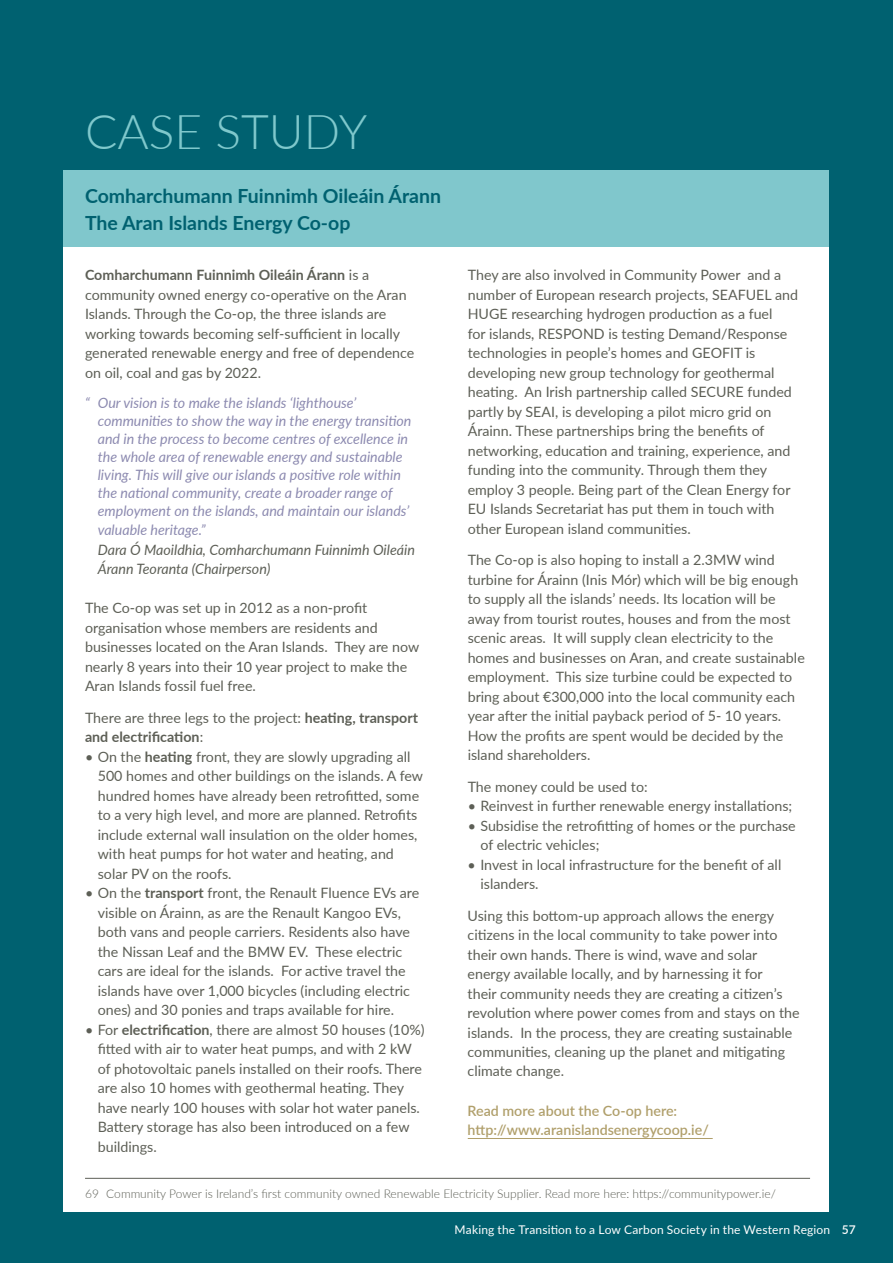
<style>
.page{position:relative;width:893px;height:1263px;background:#006170}
.page>*{position:absolute;margin:0;border:0;box-sizing:border-box;transform-origin:0 0}
.t1{font:300 48px "Lato";color:#7fc8cc}
.t2{font:700 19.5px/27px "Lato";color:#006170}
.t3{font:14.25px/19.5px "Lato";color:#5d5f56}
.t4{font:italic 14.25px/18px "Lato";color:#8c8ab0}
.t5{font:italic 14.25px/19.5px "Lato";color:#5d5f56}
.t6{font:700 14.25px/19.5px "Lato";color:#5d5f56}
.t7{font:600 14.25px/19.5px "Lato";color:#b09f6b}
.t8{font:300 12px "Lato";color:#5d5f56}
.t9{font:12px "Lato";letter-spacing:.015em;color:#fff}
.s1{font-weight:700}
.s2{font-weight:400}
.s3{font-weight:600}
</style>
<div class="page">
<div style="left:64px;top:170px;width:765px;height:1042px;background:#fff"></div>
<div style="left:64px;top:170px;width:765px;height:77px;background:#80c7cc"></div>
<hr style="left:468px;top:1138px;width:245px;height:1px;background:#b09f6b">
<hr style="left:85px;top:1178px;width:725px;height:1px;background:#5d5f56">
<h1 class="t1" style="left:85px;top:99px;width:284px">CASE STUDY</h1>
<h2 class="t2" style="left:85px;top:181px;width:358px">Comharchumann Fuinnimh Oileáin Árann<br>The Aran Islands Energy Co-op</h2>
<p class="t3" style="left:85px;top:265px;width:331px"><span class="s1">Comharchumann Fuinnimh Oileáin Árann</span> is a community owned energy co-operative on the Aran Islands. Through the Co-op, the three islands are working towards becoming self-sufficient in locally generated renewable energy and free of dependence on oil, coal and gas by 2022.</p>
<p class="t4" style="left:98px;top:393px;width:315px;text-indent:-13px">“ Our vision is to make the islands ‘lighthouse’ communities to show the way in the energy transition and in the process to become centres of excellence in the whole area of renewable energy and sustainable living. This will give our islands a positive role within the national community, create a broader range of employment on the islands, and maintain our islands’</p>
<p class="t4" style="left:98px;top:520px;width:109px">valuable heritage.”</p>
<p class="t5" style="left:98px;top:539px;width:319px">Dara Ó Maoildhia, Comharchumann Fuinnimh Oileáin<br>Árann Teoranta (Chairperson)</p>
<p class="t3" style="left:85px;top:598px;width:336px">The Co-op was set up in 2012 as a non-profit organisation whose members are residents and businesses located on the Aran Islands. They are now nearly 8 years into their 10 year project to make the Aran Islands fossil fuel free.</p>
<p class="t6" style="left:85px;top:707px;width:335px"><span class="s2">There are three legs to the project:</span> heating, transport and electrification<span class="s2">:</span></p>
<p class="t3" style="left:98px;top:746px;width:327px;text-indent:-13px">• On the <span class="s1">heating</span> front, they are slowly upgrading all 500 homes and other buildings on the islands. A few hundred homes have already been retrofitted, some to a very high level, and more are planned. Retrofits include external wall insulation on the older homes, with heat pumps for hot water and heating, and solar PV on the roofs.</p>
<p class="t3" style="left:98px;top:882px;width:323px;text-indent:-13px">• On the <span class="s1">transport</span> front, the Renault Fluence EVs are visible on Árainn, as are the Renault Kangoo EVs, both vans and people carriers. Residents also have the Nissan Leaf and the BMW EV. These electric cars are ideal for the islands. For active travel the islands have over 1,000 bicycles (including electric ones) and 30 ponies and traps available for hire.</p>
<p class="t3" style="left:98px;top:1019px;width:328px;text-indent:-13px">• For <span class="s1">electrification</span>, there are almost 50 houses (10%) fitted with air to water heat pumps, and with 2 kW of photovoltaic panels installed on their roofs. There are also 10 homes with geothermal heating. They have nearly 100 houses with solar hot water panels.<br>Battery storage has also been introduced on a few buildings.</p>
<p class="t3" style="left:468px;top:265px;width:332px">They are also involved in Community Power and a number of European research projects, SEAFUEL and HUGE researching hydrogen production as a fuel<br>for islands, RESPOND is testing Demand/Response technologies in people’s homes and GEOFIT is developing new group technology for geothermal heating. An Irish partnership called SECURE funded partly by SEAI, is developing a pilot micro grid on Árainn. These partnerships bring the benefits of networking, education and training, experience, and funding into the community. Through them they employ 3 people. Being part of the Clean Energy for EU Islands Secretariat has put them in touch with other European island communities.</p>
<p class="t3" style="left:468px;top:549px;width:339px">The Co-op is also hoping to install a 2.3MW wind turbine for Árainn (Inis Mór) which will be big enough to supply all the islands’ needs. Its location will be away from tourist routes, houses and from the most scenic areas. It will supply clean electricity to the homes and businesses on Aran, and create sustainable employment. This size turbine could be expected to bring about €300,000 into the local community each year after the initial payback period of 5- 10 years.<br>How the profits are spent would be decided by the island shareholders.</p>
<p class="t3" style="left:468px;top:776px;width:181px">The money could be used to:</p>
<p class="t3" style="left:468px;top:795px;width:326px">• Reinvest in further renewable energy installations;</p>
<p class="t3" style="left:480px;top:815px;width:317px;text-indent:-13px">• Subsidise the retrofitting of homes or the purchase of electric vehicles;</p>
<p class="t3" style="left:480px;top:854px;width:302px;text-indent:-13px">• Invest in local infrastructure for the benefit of all islanders.</p>
<p class="t3" style="left:468px;top:905px;width:334px">Using this bottom-up approach allows the energy citizens in the local community to take power into their own hands. There is wind, wave and solar energy available locally, and by harnessing it for<br>their community needs they are creating a citizen’s revolution where power comes from and stays on the islands. In the process, they are creating sustainable communities, cleaning up the planet and mitigating climate change.</p>
<p class="t7" style="left:468px;top:1100px;width:243px">Read more about the Co-op here: http://www.aranislandsenergycoop.ie/</p>
<p class="t8" style="left:85px;top:1185px;width:692px">69 Community Power is Ireland’s first community owned Renewable Electricity Supplier. Read more here: https://communitypower.ie/</p>
<p class="t9" style="left:455px;top:1221px;width:403px">Making the Transition to a Low Carbon Society in the Western Region <span class="s3">57</span></p>
</div>
